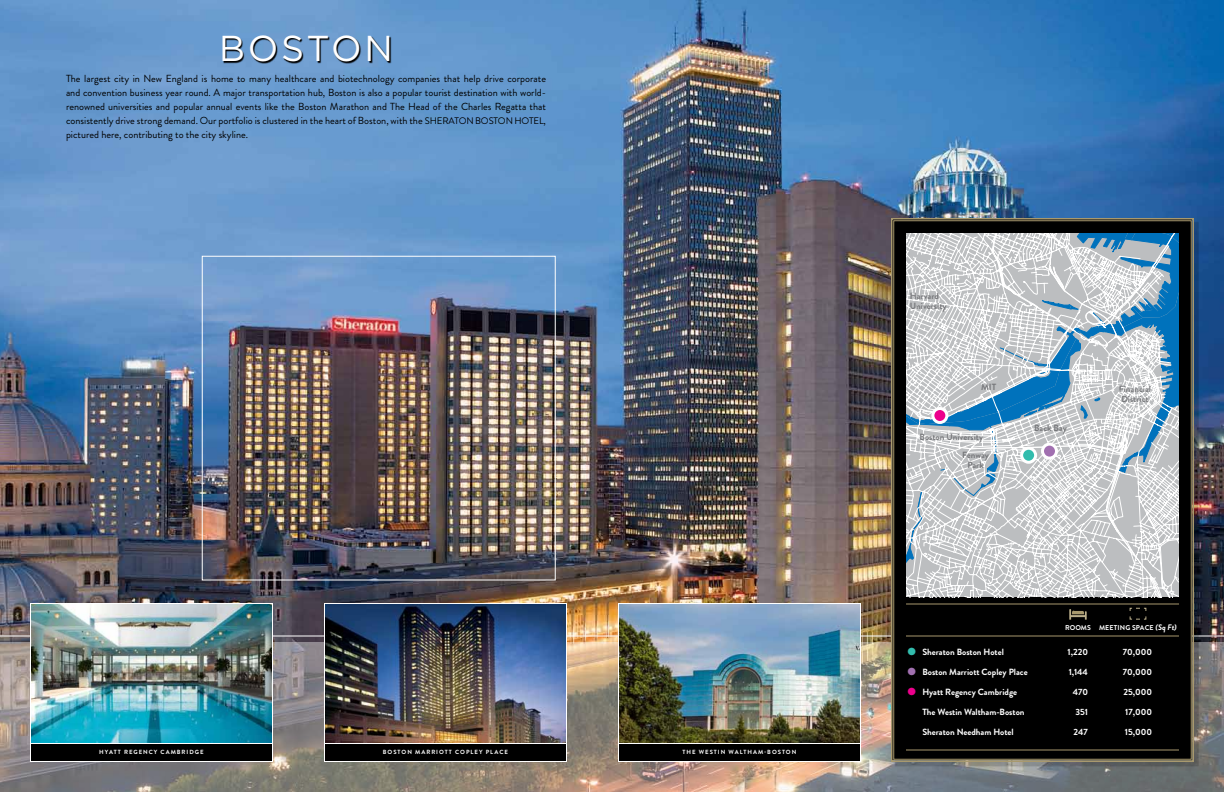
<style>
.page{position:relative;width:1224px;height:792px;background:#fff}
.page>*{position:absolute;margin:0;border:0;box-sizing:border-box;transform-origin:0 0}
.t1{font:36px "Gotham";color:#fff}
.t2{font:10.2px/14px "Brandon Grotesque";color:#000;text-align:justify}
.t3{font:700 9px "Brandon Grotesque";color:#fff}
.t4{font:700 9px/10px "Brandon Grotesque";color:#77787b}
.t5{font:700 7px "Brandon Grotesque";letter-spacing:.02em;color:#fff}
.t6{font:700 6px "Brandon Grotesque";letter-spacing:.165em;color:#fff}
.s1{font-size:9.5px}
.s2{font-style:italic;font-size:8px}
.s3{font-size:29px;color:#32bcad}
.s4{font-size:29px;color:#a170b0}
.s5{font-size:29px;color:#ec008c}
.s6{font-size:29px;color:#000}
</style>
<div class="page">
<img style="left:0;top:0;width:1224px;height:642px">
<div style="left:202px;top:256px;width:354px;height:324px;border:1px solid #fff"></div>
<hr style="left:0;top:636px;width:1224px;height:1px;background:#fff">
<img style="left:0;top:642px;width:1224px;height:150px">
<div style="left:894px;top:221px;width:305px;height:546px;background:#000;opacity:.17"></div>
<svg style="left:890px;top:217px;width:305px;height:546px;background:#0b0b09"></svg>
<div style="left:893px;top:220px;width:299px;height:540px;border:1px solid #a8996e"></div>
<hr style="left:906px;top:636px;width:273px;height:1px;background:#a8996e">
<hr style="left:906px;top:604px;width:273px;height:1px;background:#a8996e">
<hr style="left:906px;top:750px;width:273px;height:1px;background:#a8996e">
<img style="left:32px;top:605px;width:239px;height:137px">
<div style="left:30px;top:603px;width:243px;height:141px;border:1px solid #fff"></div>
<div style="left:30px;top:744px;width:242px;height:18px;background:#000"></div>
<div style="left:30px;top:743px;width:243px;height:19px;border:1px solid #fff"></div>
<img style="left:326px;top:605px;width:239px;height:137px">
<div style="left:324px;top:603px;width:243px;height:141px;border:1px solid #fff"></div>
<div style="left:324px;top:744px;width:242px;height:18px;background:#000"></div>
<div style="left:324px;top:743px;width:243px;height:19px;border:1px solid #fff"></div>
<img style="left:620px;top:605px;width:239px;height:137px">
<div style="left:618px;top:603px;width:243px;height:141px;border:1px solid #fff"></div>
<div style="left:618px;top:744px;width:242px;height:18px;background:#000"></div>
<div style="left:618px;top:743px;width:243px;height:19px;border:1px solid #fff"></div>
<svg style="left:1129px;top:607px;width:18px;height:13px"></svg>
<svg style="left:1069px;top:609px;width:18px;height:11px"></svg>
<svg style="left:906px;top:233px;width:273px;height:364px"></svg>
<div style="left:1022px;top:448px;width:14px;height:14px;background:#32bcad;border-radius:50%"></div>
<div style="left:1020px;top:447px;width:17px;height:17px;border:3px solid #fff;border-radius:50%"></div>
<div style="left:1042px;top:444px;width:14px;height:14px;background:#a170b0;border-radius:50%"></div>
<div style="left:1041px;top:443px;width:17px;height:17px;border:3px solid #fff;border-radius:50%"></div>
<div style="left:933px;top:408px;width:14px;height:14px;background:#ec008c;border-radius:50%"></div>
<div style="left:931px;top:407px;width:17px;height:17px;border:3px solid #fff;border-radius:50%"></div>
<svg style="left:223px;top:36px;width:168px;height:27px;background:#51749a"></svg>
<h1 class="t1" style="left:219px;top:26px;width:175px">BOSTO N</h1>
<p class="t2" style="left:66px;top:72px;width:482px">The largest city in New England is home to many healthcare and biotechnology companies that help drive corporate and convention business year round. A major transportation hub, Boston is also a popular tourist destination with world&shy;renowned universities and popular annual events like the Boston Marathon and The Head of the Charles Regatta that consistently drive strong demand. Our portfolio is clustered in the heart of Boston, with the <span class="s1">Sh erato n Bosto n Hotel</span>, pictured here, contributing to the city skyline.</p>
<p class="t6" style="left:99px;top:748px;width:106px">Hyatt Regency Cambr idge</p>
<p class="t6" style="left:383px;top:748px;width:127px">B oston Marr iott Copley P lace</p>
<p class="t6" style="left:683px;top:748px;width:115px">Th e Westin Walth am-B oston</p>
<p class="t4" style="left:910px;top:291px;width:38px">Harvard<br>University</p>
<p class="t4" style="left:981px;top:382px;width:6px">MIT</p>
<p class="t4" style="left:920px;top:432px;width:65px">Boston University</p>
<p class="t4" style="left:962px;top:450px;width:28px;text-align:center">Fenway<br>Park</p>
<p class="t4" style="left:1034px;top:423px;width:34px">Back Bay</p>
<p class="t4" style="left:1119px;top:384px;width:34px">Financial<br>District</p>
<p class="t5" style="left:1065px;top:623px;width:10px">ROOMS</p>
<p class="t5" style="left:1099px;top:623px;width:79px">Meeting Space <span class="s2">(Sq Ft)</span></p>
<p class="t3" style="left:906px;top:645px;width:99px"><span class="s3">•</span> Sheraton Boston Hotel</p>
<p class="t3" style="left:1067px;top:645px;width:22px">1,220</p>
<p class="t3" style="left:1123px;top:645px;width:31px">70,000</p>
<p class="t3" style="left:906px;top:665px;width:123px"><span class="s4">•</span> Boston Marriott Copley Place</p>
<p class="t3" style="left:1069px;top:665px;width:21px">1,144</p>
<p class="t3" style="left:1123px;top:665px;width:31px">70,000</p>
<p class="t3" style="left:906px;top:685px;width:113px"><span class="s5">•</span> Hyatt Regency Cambridge</p>
<p class="t3" style="left:1073px;top:685px;width:17px">470</p>
<p class="t3" style="left:1123px;top:685px;width:30px">25,000</p>
<p class="t3" style="left:906px;top:705px;width:120px"><span class="s6">•</span> The Westin Waltham-Boston</p>
<p class="t3" style="left:1075px;top:705px;width:14px">351</p>
<p class="t3" style="left:1125px;top:705px;width:28px">17,000</p>
<p class="t3" style="left:906px;top:725px;width:109px"><span class="s6">•</span> Sheraton Needham Hotel</p>
<p class="t3" style="left:1074px;top:725px;width:16px">247</p>
<p class="t3" style="left:1125px;top:725px;width:29px">15,000</p>
</div>
